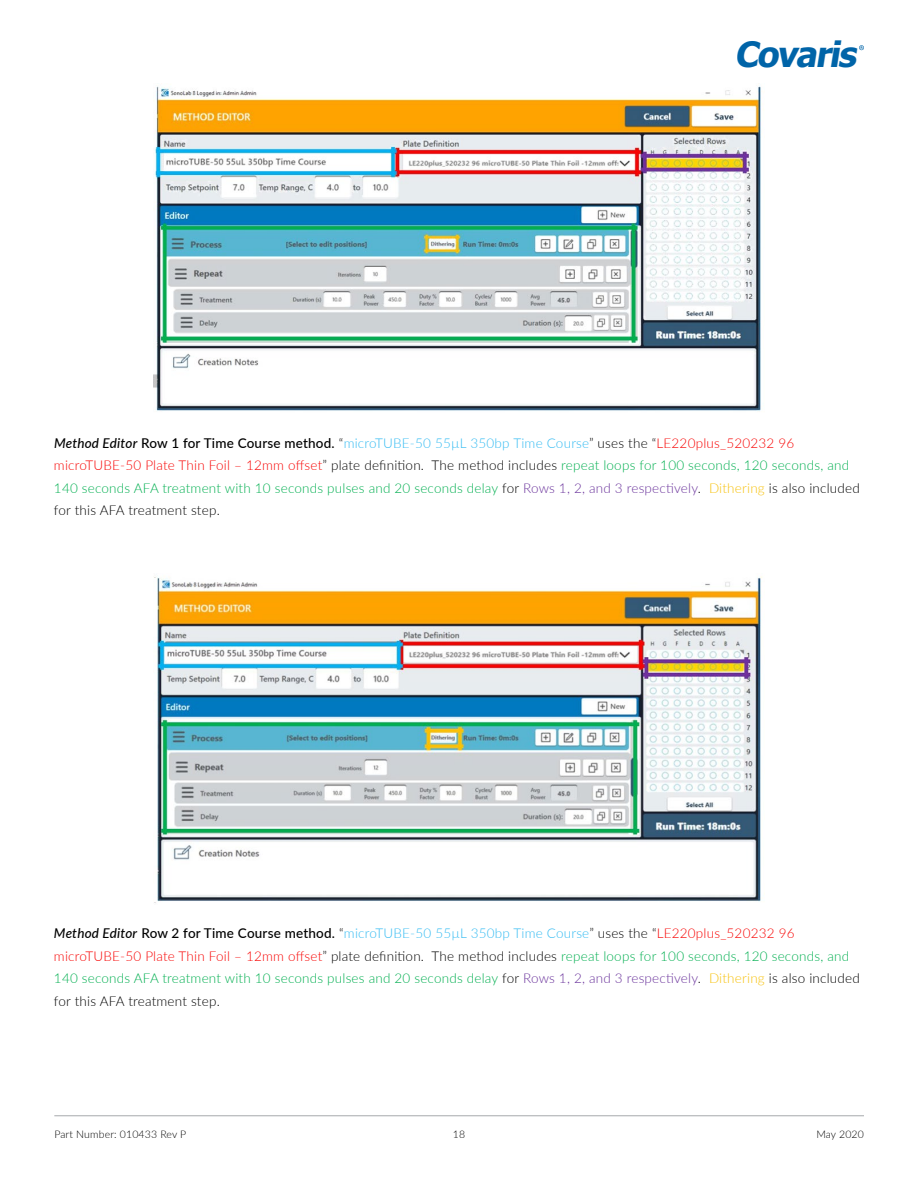
<style>
.page{position:relative;width:918px;height:1188px;background:#fff}
.page>*{position:absolute;margin:0;border:0;box-sizing:border-box;transform-origin:0 0}
.t1{font:italic 700 35.1px "Tahoma";color:#0064a8}
.t2{font:300 13.5px/22.5px "Lato";letter-spacing:.015em;color:#00af50}
.t3{font:300 10.5px "Lato";letter-spacing:.015em;color:#000}
.s1{font-weight:500;font-style:italic;color:#000}
.s2{font-weight:500;color:#000}
.s3{color:#000}
.s4{color:#34bbf2}
.s5{color:#f80302}
.s6{color:#6b349c}
.s7{color:#f7c109}
</style>
<div class="page">
<hr style="left:54px;top:1115px;width:810px;height:1px;background:#a7a9ac">
<svg style="left:859px;top:45px;width:5px;height:5px"></svg>
<img style="left:153px;top:86px;width:611px;height:325px">
<img style="left:154px;top:576px;width:608px;height:327px">
<h1 class="t1" style="left:735px;top:32px;width:131px">Covaris</h1>
<p class="t2" style="left:54px;top:431px;width:807px"><span class="s1">Method Editor</span> <span class="s2">Row 1 for Time Course method.</span> <span class="s3">“</span><span class="s4">microTUBE-50 55µL 350bp Time Course</span><span class="s3">” uses the “</span><span class="s5">LE220plus_520232 96 microTUBE-50 Plate Thin Foil – 12mm offset</span><span class="s3">” plate definition. The method includes</span> repeat loops for 100 seconds, 120 seconds, and 140 seconds AFA treatment with 10 seconds pulses and 20 seconds delay <span class="s3">for</span> <span class="s6">Rows 1, 2, and 3 respectively</span><span class="s3">.</span> <span class="s7">Dithering</span> <span class="s3">is also included for this AFA treatment step.</span></p>
<p class="t2" style="left:54px;top:922px;width:807px"><span class="s1">Method Editor</span> <span class="s2">Row 2 for Time Course method.</span> <span class="s3">“</span><span class="s4">microTUBE-50 55µL 350bp Time Course</span><span class="s3">” uses the “</span><span class="s5">LE220plus_520232 96 microTUBE-50 Plate Thin Foil – 12mm offset</span><span class="s3">” plate definition. The method includes</span> repeat loops for 100 seconds, 120 seconds, and 140 seconds AFA treatment with 10 seconds pulses and 20 seconds delay <span class="s3">for</span> <span class="s6">Rows 1, 2, and 3 respectively</span><span class="s3">.</span> <span class="s7">Dithering</span> <span class="s3">is also included for this AFA treatment step.</span></p>
<p class="t3" style="left:54px;top:1127px;width:134px">Part Number: 010433 Rev P</p>
<p class="t3" style="left:816px;top:1127px;width:49px">May 2020</p>
<p class="t3" style="left:453px;top:1127px;width:14px">18</p>
</div>
